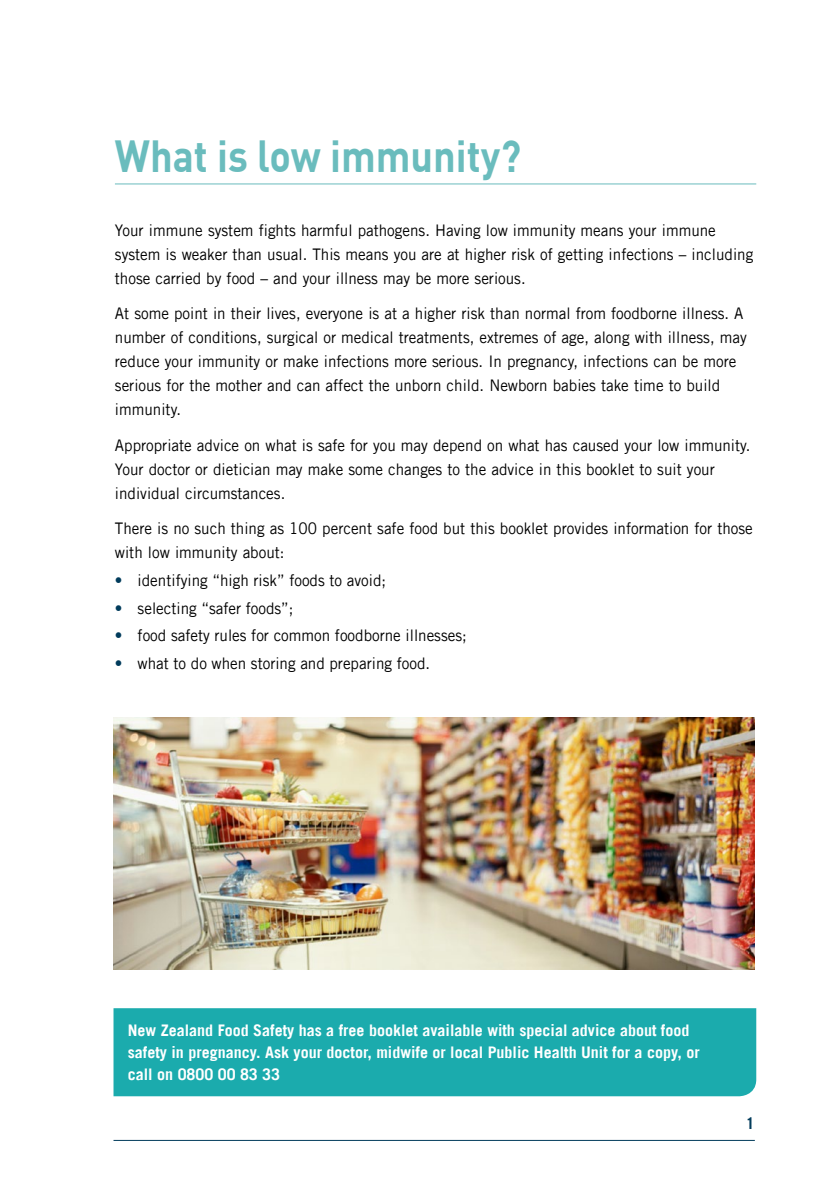
<style>
.page{position:relative;width:840px;height:1191px;background:#fff}
.page>*{position:absolute;margin:0;border:0;box-sizing:border-box;transform-origin:0 0}
.Heading_1{font:700 44px "DIN";color:#6abcbd;scale:.9 1}
.Body_text{font:16px/24px "Trade Gothic LT Std";color:#000;scale:.95 1}
.t1{font:700 16px/22px "Trade Gothic LT Std";color:#fff}
.t2{font:700 16px "Trade Gothic LT Std";color:#003b5b}
.s1{color:#003b5b}
</style>
<div class="page">
<hr style="left:115px;top:184px;width:640px;height:1px;background:#6abcbd">
<div style="left:113px;top:1008px;width:642px;height:88px;background:#1babad"></div>
<img style="left:113px;top:717px;width:641px;height:252px">
<hr style="left:113px;top:1140px;width:641px;height:1px;background:#003b5b">
<p class="Heading_1" style="left:115px;top:128px;width:452px">What is low immunity?</p>
<p class="Body_text" style="left:115px;top:218px;width:673px">Your immune system fights harmful pathogens. Having low immunity means your immune system is weaker than usual. This means you are at higher risk of getting infections – including those carried by food – and your illness may be more serious.</p>
<p class="Body_text" style="left:115px;top:301px;width:666px">At some point in their lives, everyone is at a higher risk than normal from foodborne illness. A number of conditions, surgical or medical treatments, extremes of age, along with illness, may reduce your immunity or make infections more serious. In pregnancy, infections can be more serious for the mother and can affect the unborn child. Newborn babies take time to build immunity.</p>
<p class="Body_text" style="left:115px;top:433px;width:670px">Appropriate advice on what is safe for you may depend on what has caused your low immunity.<br>Your doctor or dietician may make some changes to the advice in this booklet to suit your individual circumstances.</p>
<p class="Body_text" style="left:115px;top:516px;width:672px">There is no such thing as 100 percent safe food but this booklet provides information for those with low immunity about:</p>
<p class="Body_text" style="left:115px;top:568px;width:287px"><span class="s1">•</span> identifying “high risk” foods to avoid;</p>
<p class="Body_text" style="left:115px;top:595px;width:189px"><span class="s1">•</span> selecting “safer foods”;</p>
<p class="Body_text" style="left:115px;top:623px;width:371px"><span class="s1">•</span> food safety rules for common foodborne illnesses;</p>
<p class="Body_text" style="left:115px;top:651px;width:333px"><span class="s1">•</span> what to do when storing and preparing food.</p>
<p class="t1" style="left:128px;top:1018px;width:573px">New Zealand Food Safety has a free booklet available with special advice about food safety in pregnancy. Ask your doctor, midwife or local Public Health Unit for a copy, or call on 0800 00 83 33</p>
<p class="t2" style="left:745px;top:1113px;width:10px">1</p>
</div>
